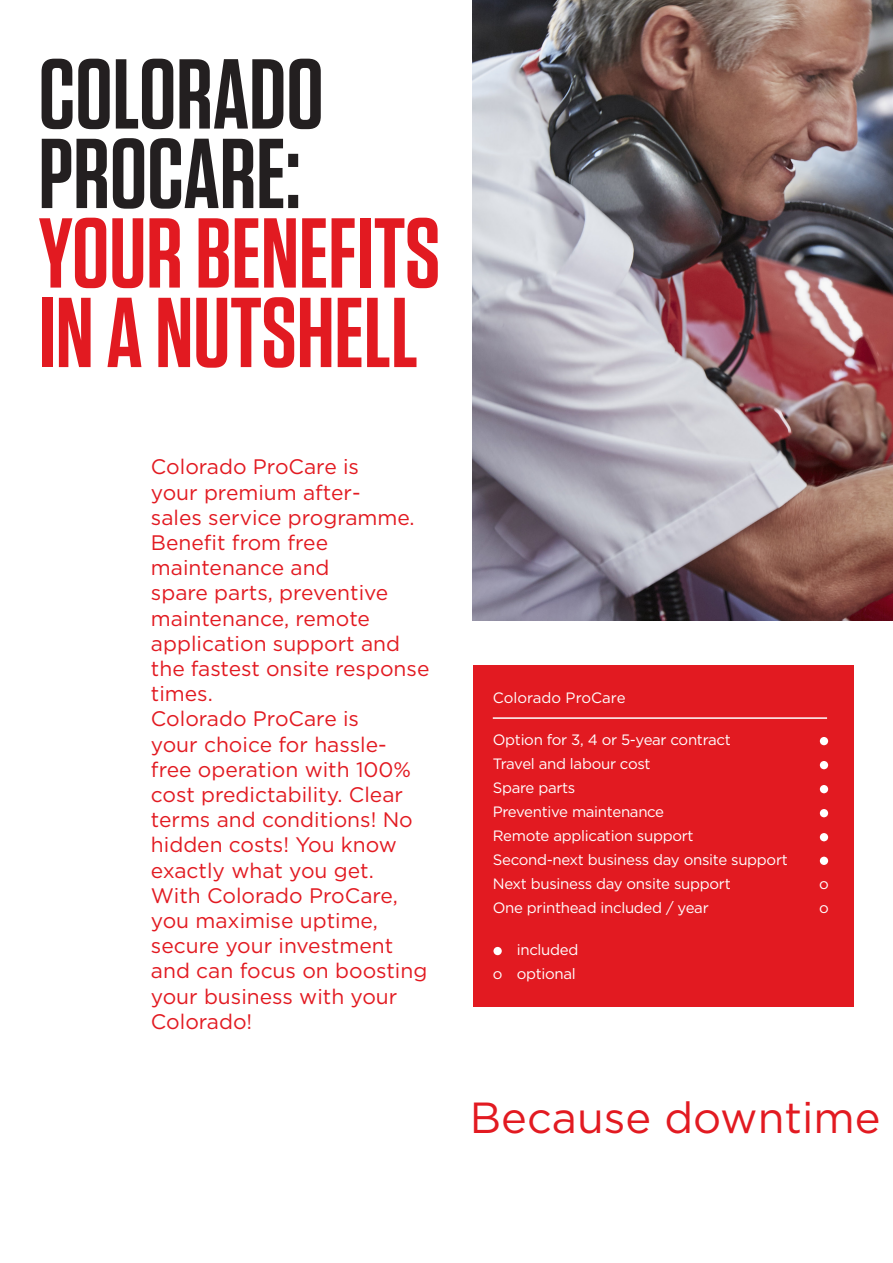
<style>
.page{position:relative;width:893px;height:1263px;background:#fff}
.page>*{position:absolute;margin:0;border:0;box-sizing:border-box;transform-origin:0 0}
.t1{font:600 99px "Tungsten";color:#e21a21}
.t2{font:600 99px "Tungsten";color:#231f20}
.t3{font:43.5px "Gotham";color:#e21a21}
.t4{font:21px/25.2px "Gotham";color:#e21a21}
.t5{font:15px "Gotham";letter-spacing:-.02em;color:#fff}
.t6{font:15px "Gotham";color:#fff}
</style>
<div class="page">
<img style="left:472px;top:0;width:421px;height:621px">
<div style="left:473px;top:666px;width:381px;height:341px;background:#e21a21"></div>
<hr style="left:493px;top:717px;width:334px;height:2px;background:#fff">
<div style="left:820px;top:857px;width:8px;height:8px;background:#fff;border-radius:50%"></div>
<div style="left:820px;top:833px;width:8px;height:8px;background:#fff;border-radius:50%"></div>
<div style="left:820px;top:809px;width:8px;height:8px;background:#fff;border-radius:50%"></div>
<div style="left:820px;top:785px;width:8px;height:8px;background:#fff;border-radius:50%"></div>
<div style="left:820px;top:761px;width:8px;height:8px;background:#fff;border-radius:50%"></div>
<div style="left:820px;top:737px;width:8px;height:8px;background:#fff;border-radius:50%"></div>
<div style="left:493px;top:947px;width:9px;height:8px;background:#fff;border-radius:50%"></div>
<p class="t2" style="left:39px;top:42px;width:287px">COLORADO</p>
<p class="t2" style="left:39px;top:122px;width:264px">PROCARE:</p>
<p class="t1" style="left:39px;top:201px;width:403px">YOUR BENEFITS</p>
<p class="t1" style="left:39px;top:281px;width:381px">IN A NUTSHELL</p>
<p class="t4" style="left:151px;top:454px;width:280px">Colorado ProCare is<br>your premium after-<br>sales service programme.<br>Benefit from free maintenance and<br>spare parts, preventive maintenance, remote application support and the fastest onsite response times.</p>
<p class="t4" style="left:151px;top:706px;width:278px">Colorado ProCare is<br>your choice for hassle&shy;free operation with 100% cost predictability. Clear terms and conditions! No hidden costs! You know exactly what you get.<br>With Colorado ProCare, you maximise uptime, secure your investment and can focus on boosting your business with your<br>Colorado!</p>
<p class="t6" style="left:493px;top:688px;width:134px">Colorado ProCare</p>
<p class="t5" style="left:493px;top:730px;width:240px">Option for 3, 4 or 5-year contract</p>
<p class="t5" style="left:493px;top:754px;width:159px">Travel and labour cost</p>
<p class="t5" style="left:493px;top:778px;width:84px">Spare parts</p>
<p class="t5" style="left:493px;top:802px;width:173px">Preventive maintenance</p>
<p class="t5" style="left:493px;top:826px;width:202px">Remote application support</p>
<p class="t5" style="left:493px;top:850px;width:297px">Second-next business day onsite support</p>
<p class="t5" style="left:493px;top:874px;width:239px">Next business day onsite support</p>
<p class="t5" style="left:819px;top:874px;width:11px">o</p>
<p class="t5" style="left:493px;top:898px;width:217px">One printhead included / year</p>
<p class="t5" style="left:819px;top:898px;width:11px">o</p>
<p class="t5" style="left:517px;top:940px;width:63px">included</p>
<p class="t5" style="left:493px;top:964px;width:85px">o optional</p>
<p class="t3" style="left:470px;top:1090px;width:412px">Because downtime</p>
</div>
